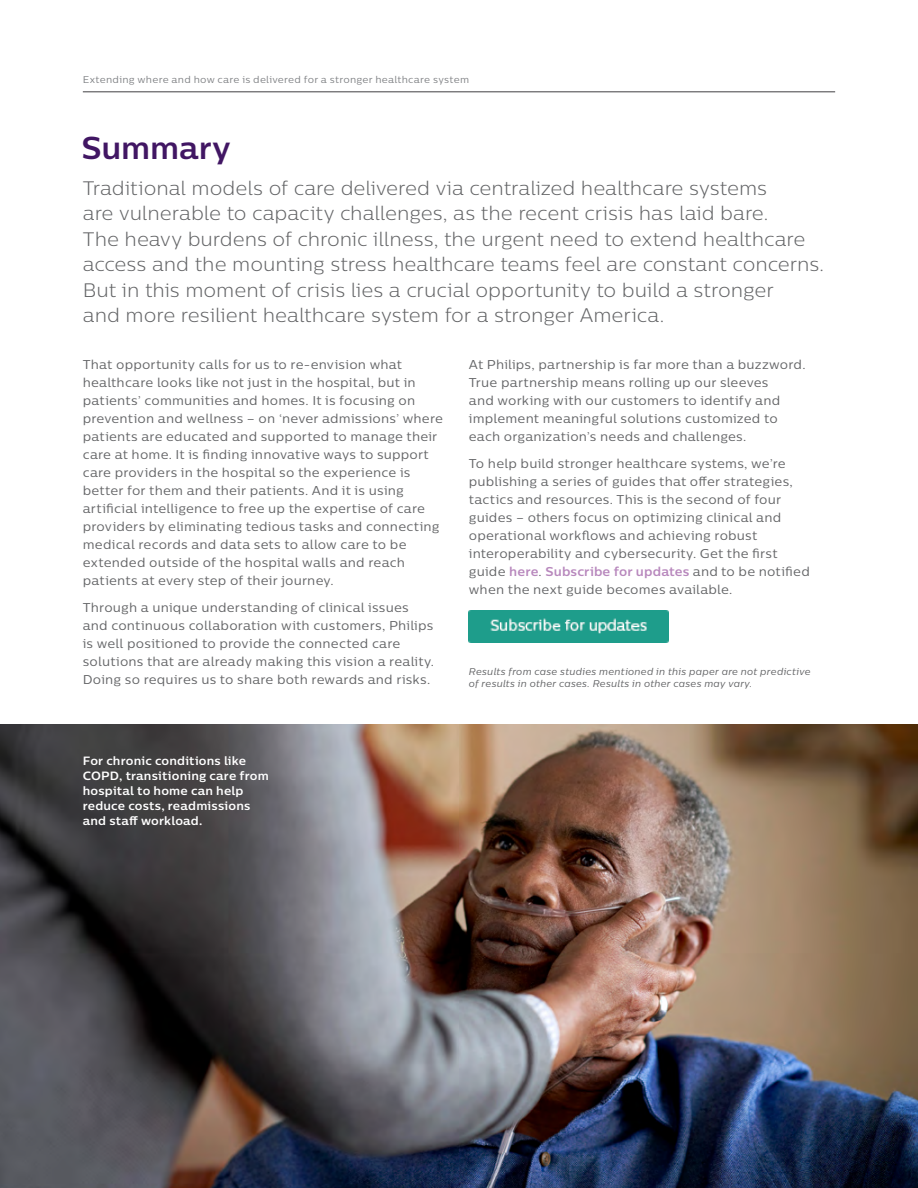
<style>
.page{position:relative;width:918px;height:1188px;background:#fff}
.page>*{position:absolute;margin:0;border:0;box-sizing:border-box;transform-origin:0 0}
.t1{font:700 31.5px "Centrale Sans";letter-spacing:-.005em;color:#411663}
.t2{font:300 19.5px/25.5px "Centrale Sans";letter-spacing:-.005em;color:#636466}
.t3{font:12.75px/18px "Centrale Sans";letter-spacing:.015em;color:#636466}
.t4{font:700 12px/15px "Centrale Sans";letter-spacing:.015em;color:#fff}
.t5{font:italic 9.75px/12px "Centrale Sans";letter-spacing:.025em;color:#636466}
.t6{font:9.75px "Centrale Sans";letter-spacing:.025em;color:#808285}
.s1{font-weight:700;color:#b888bd}
</style>
<div class="page">
<hr style="left:83px;top:91px;width:752px;height:1px;background:#414042">
<img style="left:0;top:725px;width:918px;height:463px">
<img style="left:469px;top:610px;width:199px;height:32px">
<p class="t6" style="left:83px;top:73px;width:388px">Extending where and how care is delivered for a stronger healthcare system</p>
<h1 class="t1" style="left:81px;top:128px;width:151px">Summary</h1>
<p class="t2" style="left:83px;top:175px;width:743px">Traditional models of care delivered via centralized healthcare systems<br>are vulnerable to capacity challenges, as the recent crisis has laid bare.<br>The heavy burdens of chronic illness, the urgent need to extend healthcare access and the mounting stress healthcare teams feel are constant concerns.<br>But in this moment of crisis lies a crucial opportunity to build a stronger<br>and more resilient healthcare system for a stronger America.</p>
<p class="t3" style="left:83px;top:355px;width:362px">That opportunity calls for us to re-envision what healthcare looks like not just in the hospital, but in patients’ communities and homes. It is focusing on prevention and wellness – on ‘never admissions’ where patients are educated and supported to manage their care at home. It is finding innovative ways to support care providers in the hospital so the experience is better for them and their patients. And it is using artificial intelligence to free up the expertise of care providers by eliminating tedious tasks and connecting medical records and data sets to allow care to be extended outside of the hospital walls and reach patients at every step of their journey.</p>
<p class="t3" style="left:83px;top:598px;width:353px">Through a unique understanding of clinical issues and continuous collaboration with customers, Philips is well positioned to provide the connected care solutions that are already making this vision a reality.<br>Doing so requires us to share both rewards and risks.</p>
<p class="t3" style="left:469px;top:355px;width:338px">At Philips, partnership is far more than a buzzword.<br>True partnership means rolling up our sleeves<br>and working with our customers to identify and implement meaningful solutions customized to each organization’s needs and challenges.</p>
<p class="t3" style="left:469px;top:454px;width:343px">To help build stronger healthcare systems, we’re publishing a series of guides that offer strategies, tactics and resources. This is the second of four guides – others focus on optimizing clinical and operational workflows and achieving robust interoperability and cybersecurity. Get the first guide <span class="s1">here</span>. <span class="s1">Subscribe for updates</span> and to be notified when the next guide becomes available.</p>
<p class="t5" style="left:469px;top:666px;width:343px">Results from case studies mentioned in this paper are not predictive of results in other cases. Results in other cases may vary.</p>
<p class="t4" style="left:83px;top:753px;width:187px">For chronic conditions like<br>COPD, transitioning care from hospital to home can help reduce costs, readmissions and staff workload.</p>
</div>
